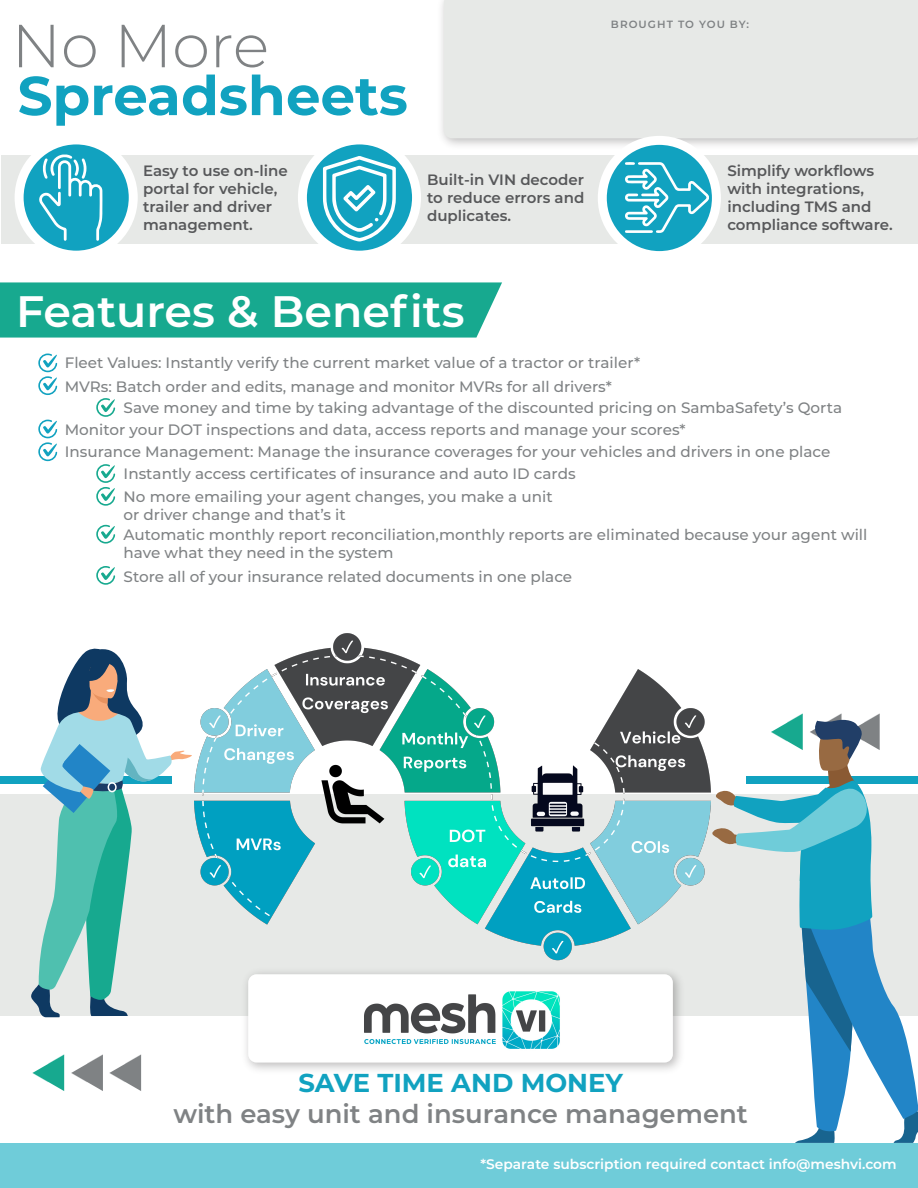
<style>
.page{position:relative;width:918px;height:1188px;background:#fff}
.page>*{position:absolute;margin:0;border:0;box-sizing:border-box;transform-origin:0 0}
.t1{font:300 60.75px "Montserrat";color:#7f8284}
.t2{font:700 54.75px "Montserrat";color:#11a2c0}
.t3{font:600 43.95px "Montserrat";color:#fff}
.t4{font:600 25.95px "Montserrat";color:#7f8284}
.t5{font:700 25.95px "Montserrat";color:#11a2c0}
.t6{font:500 15px/18.1px "Montserrat";color:#7f8284}
.t7{font:600 15px/18px "Montserrat";color:#57585a}
.t8{font:600 13.8px "Montserrat";color:#fff}
.t9{font:600 10.5px "Montserrat";letter-spacing:.1em;color:#7f8284}
</style>
<div class="page">
<div style="left:0;top:795px;width:918px;height:221px;background:#e7e9e7"></div>
<div style="left:0;top:777px;width:171px;height:7px;background:#11a2c0"></div>
<div style="left:248px;top:974px;width:425px;height:89px;background:#fff;border-radius:8px"></div>
<div style="left:444px;top:0;width:474px;height:138px;background:#e7e9e7"></div>
<div style="left:1px;top:155px;width:917px;height:88px;background:#e7e9e7"></div>
<div style="left:0;top:1143px;width:918px;height:45px;background:#6fccd9"></div>
<div style="left:0;top:282px;width:502px;height:56px;background:#17a98f"></div>
<svg style="left:38px;top:354px;width:19px;height:41px"></svg>
<svg style="left:96px;top:398px;width:19px;height:19px"></svg>
<svg style="left:38px;top:420px;width:19px;height:41px"></svg>
<svg style="left:96px;top:464px;width:19px;height:42px"></svg>
<svg style="left:96px;top:525px;width:19px;height:19px"></svg>
<svg style="left:96px;top:566px;width:19px;height:19px"></svg>
<svg style="left:33px;top:1055px;width:31px;height:36px"></svg>
<svg style="left:71px;top:1055px;width:32px;height:36px"></svg>
<svg style="left:110px;top:1055px;width:31px;height:36px"></svg>
<svg style="left:602px;top:140px;width:114px;height:116px;background:#43b5cd"></svg>
<div style="left:598px;top:136px;width:123px;height:124px;border:9px solid #fff;border-radius:50%"></div>
<svg style="left:625px;top:162px;width:84px;height:71px;background:#4bb8cf"></svg>
<svg style="left:19px;top:140px;width:114px;height:115px;background:#42b5cd"></svg>
<div style="left:15px;top:135px;width:123px;height:125px;border:9px solid #fff;border-radius:50%"></div>
<svg style="left:38px;top:155px;width:64px;height:86px;background:#3cb3cb"></svg>
<svg style="left:302px;top:140px;width:115px;height:115px;background:#4fbad0"></svg>
<div style="left:298px;top:135px;width:123px;height:125px;border:9px solid #fff;border-radius:50%"></div>
<svg style="left:323px;top:156px;width:73px;height:86px;background:#56bdd2"></svg>
<svg style="left:710px;top:714px;width:208px;height:429px"></svg>
<svg style="left:30px;top:648px;width:162px;height:369px"></svg>
<img style="left:364px;top:991px;width:196px;height:58px">
<img style="left:194px;top:633px;width:516px;height:328px">
<h1 class="t1" style="left:12px;top:4px;width:259px">No More</h1>
<h2 class="t2" style="left:18px;top:56px;width:392px">Spreadsheets</h2>
<p class="t7" style="left:143px;top:161px;width:146px">Easy to use on-line portal for vehicle, trailer and driver management.</p>
<p class="t7" style="left:427px;top:170px;width:159px;text-align:justify">Built-in VIN decoder to reduce errors and duplicates.</p>
<p class="t9" style="left:611px;top:16px;width:140px">BROUGHT TO YOU BY:</p>
<p class="t7" style="left:727px;top:161px;width:167px">Simplify workflows with integrations, including TMS and compliance software.</p>
<h3 class="t3" style="left:16px;top:280px;width:450px">Features &amp; Benefits</h3>
<p class="t6" style="left:65px;top:351px;width:577px;line-height:23.2px">Fleet Values: Instantly verify the current market value of a tractor or trailer*<br>MVRs: Batch order and edits, manage and monitor MVRs for all drivers*</p>
<p class="t6" style="left:124px;top:398px;width:720px">Save money and time by taking advantage of the discounted pricing on SambaSafety’s Qorta</p>
<p class="t6" style="left:65px;top:420px;width:622px">Monitor your DOT inspections and data, access reports and manage your scores*</p>
<p class="t6" style="left:65px;top:442px;width:767px">Insurance Management: Manage the insurance coverages for your vehicles and drivers in one place</p>
<p class="t6" style="left:124px;top:464px;width:454px">Instantly access certificates of insurance and auto ID cards</p>
<p class="t6" style="left:124px;top:487px;width:430px">No more emailing your agent changes, you make a unit or driver change and that’s it</p>
<p class="t6" style="left:124px;top:525px;width:745px">Automatic monthly report reconciliation,monthly reports are eliminated because your agent will have what they need in the system</p>
<p class="t6" style="left:124px;top:567px;width:450px">Store all of your insurance related documents in one place</p>
<h3 class="t5" style="left:298px;top:1064px;width:326px">SAVE TIME AND MONEY</h3>
<h3 class="t4" style="left:173px;top:1095px;width:576px">with easy unit and insurance management</h3>
<p class="t8" style="left:480px;top:1155px;width:418px">*Separate subscription required contact info@meshvi.com</p>
</div>
